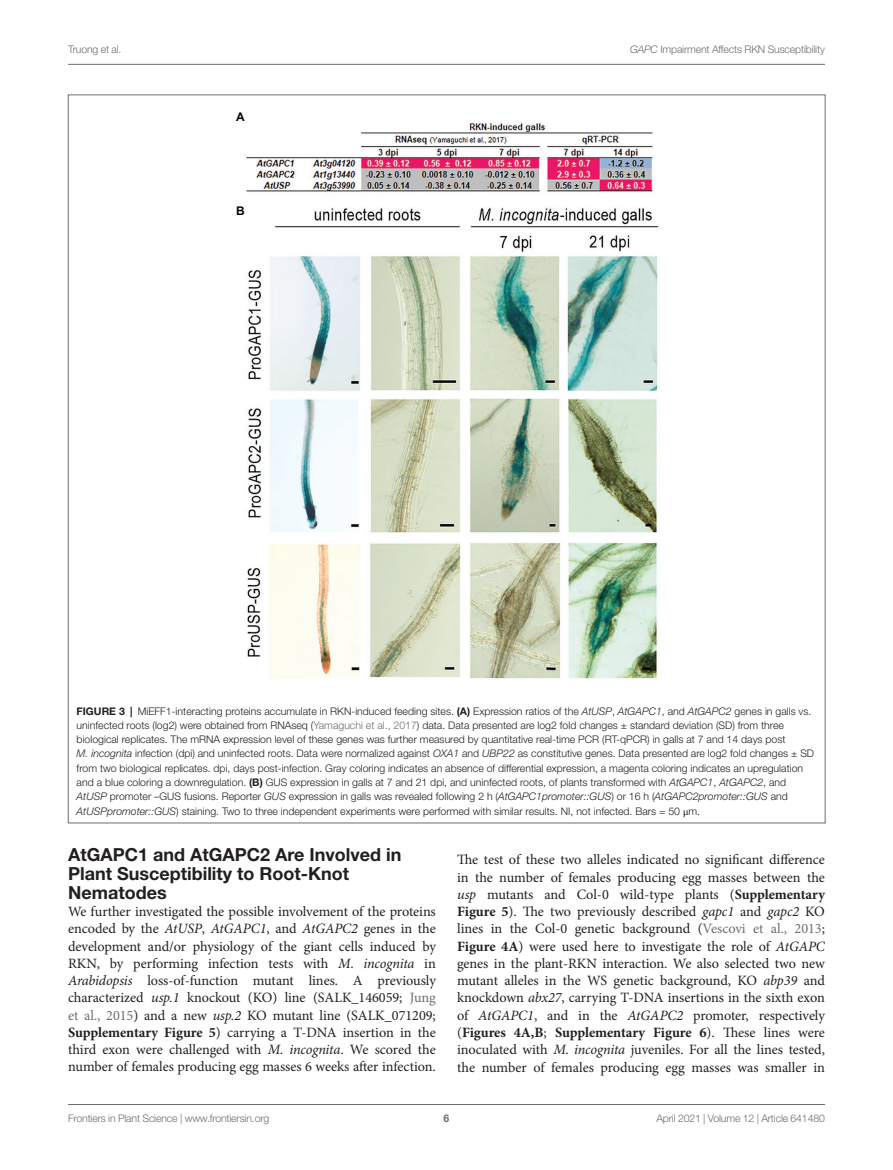
<style>
.page{position:relative;width:893px;height:1170px;background:#fff}
.page>*{position:absolute;margin:0;border:0;box-sizing:border-box;transform-origin:0 0}
.HEAD_2{font:700 18px/18.8px "Helvetica Neue LT Std";color:#231f20}
.TEXT_FLUSH{font:14.25px/17.2px "Minion Pro";letter-spacing:-.005em;color:#231f20;text-align:justify}
.t1{font:700 12px "Arial";color:#040503}
.FIG_LEG{font:300 10.5px/14.2px "Helvetica Neue LT Std";color:#231f20}
.t2{font:300 10.5px "Helvetica Neue LT Std";letter-spacing:-.015em;color:#6c6d70}
.t3{font:700 10.5px "Helvetica Neue LT Std";color:#6c6d70}
.s1{font-style:italic}
.s2{font-weight:700}
.s3{color:#6c6d70}
.s4{font-family:"STIX General";font-weight:400}
</style>
<div class="page">
<hr style="left:68px;top:64px;width:757px;height:1px;background:#6c6d70">
<hr style="left:68px;top:1104px;width:757px;height:1px;background:#6c6d70">
<img style="left:246px;top:122px;width:413px;height:557px">
<p class="t2" style="left:68px;top:42px;width:55px">Truong et al.</p>
<p class="t2" style="left:630px;top:42px;width:196px"><span class="s1">GAPC</span> Impairment Affects RKN Susceptibility</p>
<p class="t1" style="left:236px;top:109px;width:10px">A</p>
<p class="t1" style="left:236px;top:202px;width:10px">B</p>
<p class="FIG_LEG" style="left:77px;top:703px;width:739px"><span class="s2">FIGURE 3 |</span> MiEFF1-interacting proteins accumulate in RKN-induced feeding sites. <span class="s2">(A)</span> Expression ratios of the <span class="s1">AtUSP</span>, <span class="s1">AtGAPC1</span>, and <span class="s1">AtGAPC2</span> genes in galls vs. uninfected roots (log2) were obtained from RNAseq (<span class="s3">Yamaguchi et al., 2017</span>) data. Data presented are log2 fold changes ± standard deviation (SD) from three biological replicates. The mRNA expression level of these genes was further measured by quantitative real-time PCR (RT-qPCR) in galls at 7 and 14 days post<br><span class="s1">M. incognita</span> infection (dpi) and uninfected roots. Data were normalized against <span class="s1">OXA1</span> and <span class="s1">UBP22</span> as constitutive genes. Data presented are log2 fold changes ± SD from two biological replicates. dpi, days post-infection. Gray coloring indicates an absence of differential expression, a magenta coloring indicates an upregulation and a blue coloring a downregulation. <span class="s2">(B)</span> GUS expression in galls at 7 and 21 dpi, and uninfected roots, of plants transformed with <span class="s1">AtGAPC1</span>, <span class="s1">AtGAPC2</span>, and <span class="s1">AtUSP</span> promoter –GUS fusions. Reporter <span class="s1">GUS</span> expression in galls was revealed following 2 h (<span class="s1">AtGAPC1promoter::GUS</span>) or 16 h (<span class="s1">AtGAPC2promoter::GUS</span> and <span class="s1">AtUSPpromoter::GUS</span>) staining. Two to three independent experiments were performed with similar results. NI, not infected. Bars = 50 <span class="s4">μ</span>m.</p>
<p class="HEAD_2" style="left:68px;top:845px;width:335px">AtGAPC1 and AtGAPC2 Are Involved in<br>Plant Susceptibility to Root-Knot<br>Nematodes</p>
<p class="TEXT_FLUSH" style="left:68px;top:902px;width:369px">We further investigated the possible involvement of the proteins encoded by the <span class="s1">AtUSP</span>, <span class="s1">AtGAPC1</span>, and <span class="s1">AtGAPC2</span> genes in the development and/or physiology of the giant cells induced by RKN, by performing infection tests with <span class="s1">M. incognita</span> in <span class="s1">Arabidopsis</span> loss-of-function mutant lines. A previously characterized <span class="s1">usp.1</span> knockout (KO) line (SALK_146059; <span class="s3">Jung et al., 2015</span>) and a new <span class="s1">usp.2</span> KO mutant line (SALK_071209; <span class="s2">Supplementary Figure 5</span>) carrying a T-DNA insertion in the third exon were challenged with <span class="s1">M. incognita</span>. We scored the number of females producing egg masses 6 weeks after infection.</p>
<p class="TEXT_FLUSH" style="left:457px;top:851px;width:369px">The test of these two alleles indicated no significant difference in the number of females producing egg masses between the <span class="s1">usp</span> mutants and Col-0 wild-type plants (<span class="s2">Supplementary Figure 5</span>). The two previously described <span class="s1">gapc1</span> and <span class="s1">gapc2</span> KO lines in the Col-0 genetic background (<span class="s3">Vescovi et al., 2013</span>; <span class="s2">Figure 4A</span>) were used here to investigate the role of <span class="s1">AtGAPC </span>genes in the plant-RKN interaction. We also selected two new mutant alleles in the WS genetic background, KO <span class="s1">abp39</span> and knockdown <span class="s1">abx27</span>, carrying T-DNA insertions in the sixth exon of <span class="s1">AtGAPC1</span>, and in the <span class="s1">AtGAPC2</span> promoter, respectively (<span class="s2">Figures 4A,B</span>; <span class="s2">Supplementary Figure 6</span>). These lines were inoculated with <span class="s1">M. incognita</span> juveniles. For all the lines tested, the number of females producing egg masses was smaller in</p>
<p class="t2" style="left:68px;top:1111px;width:203px">Frontiers in Plant Science | www.frontiersin.org</p>
<p class="t3" style="left:444px;top:1111px;width:7px">6</p>
<p class="t2" style="left:656px;top:1111px;width:170px">April 2021 | Volume 12 | Article 641480</p>
</div>
